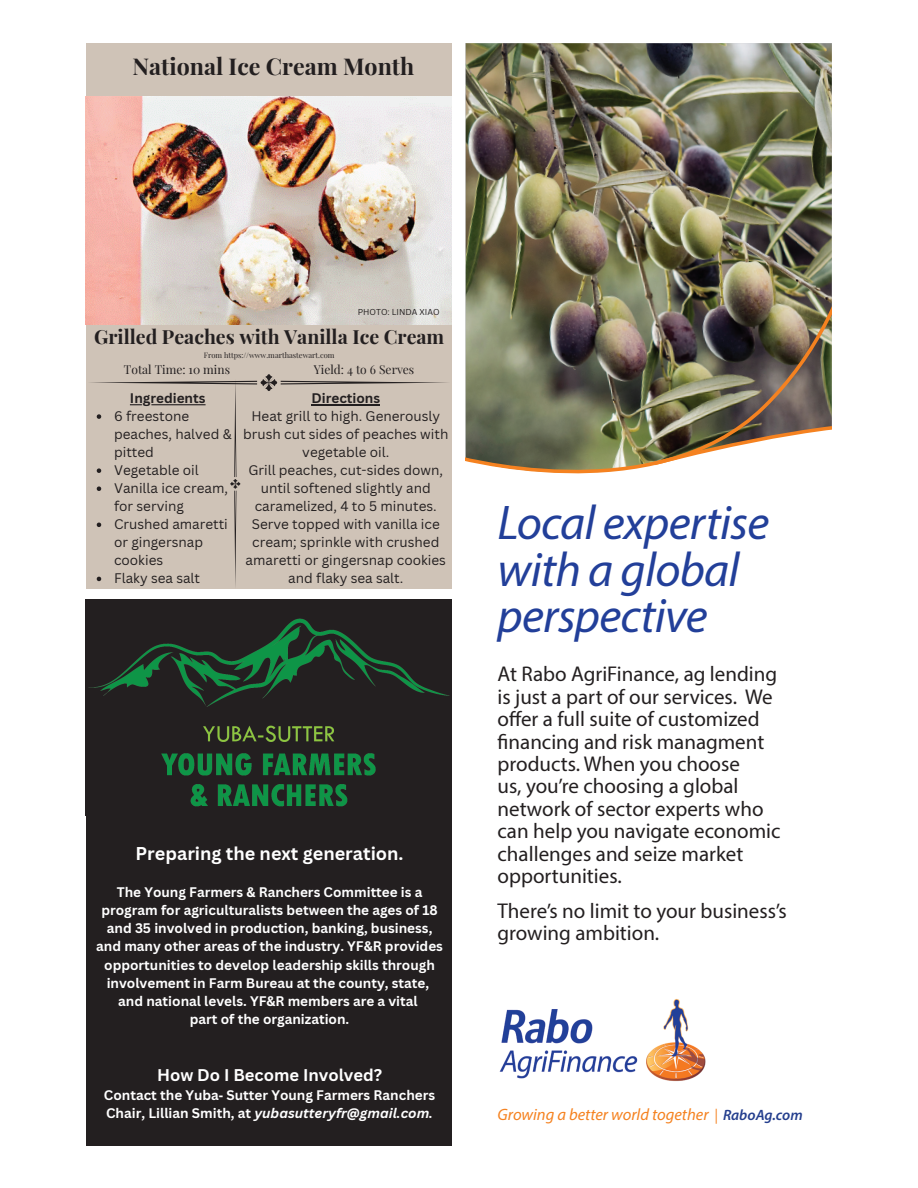
<style>
.page{position:relative;width:918px;height:1188px;background:#fff}
.page>*{position:absolute;margin:0;border:0;box-sizing:border-box;transform-origin:0 0}
.t1{font:italic 48px/46.5px "Myriadfor Rabobank";letter-spacing:-.015em;color:#223f99}
.t2{font:700 23.1px "Playfair Display";color:#231f20}
.t3{font:21px/22.5px "Myriadfor Rabobank";color:#231f20}
.t4{font:700 19.5px "Playfair Display";color:#231f20}
.t5{font:700 18px "Canva Sans";color:#fff}
.t6{font:italic 16.5px "Myriad Pro";color:#f58220}
.t7{font:700 16.5px "Canva Sans";color:#fff}
.t8{font:700 13.5px/18px "Canva Sans";color:#fff;text-align:center}
.t9{font:13.5px/18px "Canva Sans";color:#231f20}
.t10{font:700 13.5px "Canva Sans";color:#231f20}
.t11{font:12px "Playfair Display";color:#231f20}
.t12{font:8.4px "Canva Sans";color:#231f20}
.t13{font:7.5px "Playfair Display";color:#231f20}
.s1{font-family:"Noto Sans"}
.s2{font-style:italic}
.s3{font-size:15px}
.s4{font-weight:600;font-size:15px;color:#253f8e}
</style>
<div class="page">
<div style="left:86px;top:43px;width:365px;height:546px;background:#cfc3b7"></div>
<img style="left:86px;top:96px;width:365px;height:228px">
<svg style="left:90px;top:374px;width:358px;height:212px"></svg>
<img style="left:499px;top:999px;width:207px;height:83px">
<img style="left:466px;top:43px;width:366px;height:99px">
<img style="left:466px;top:142px;width:366px;height:332px">
<svg style="left:651px;top:416px;width:181px;height:51px"></svg>
<div style="left:86px;top:600px;width:365px;height:546px;background:#231f20"></div>
<img style="left:88px;top:618px;width:362px;height:189px">
<h2 class="t2" style="left:133px;top:48px;width:283px">National Ice Cream Month</h2>
<p class="t12" style="left:358px;top:306px;width:83px">PHOTO: LINDA XIAO</p>
<h3 class="t4" style="left:94px;top:322px;width:352px">Grilled Peaches with Vanilla Ice Cream</h3>
<p class="t13" style="left:204px;top:349px;width:132px">From https://www.marthastewart.com</p>
<p class="t11" style="left:124px;top:360px;width:108px">Total Time: 10 mins</p>
<p class="t11" style="left:314px;top:360px;width:102px">Yield: 4 to 6 Serves</p>
<p class="t9" style="left:114px;top:407px;width:119px">6 freestone peaches, halved &amp; pitted<br>Vegetable oil<br>Vanilla ice cream, for serving<br>Crushed amaretti or gingersnap cookies<br>Flaky sea salt</p>
<p class="t10" style="left:130px;top:390px;width:77px">Ingredients</p>
<p class="t10" style="left:311px;top:390px;width:70px">Directions</p>
<p class="t9" style="left:243px;top:407px;width:207px;text-align:center">Heat grill to high. Generously brush cut sides of peaches with vegetable oil.<br>Grill peaches, cut-sides down, until softened slightly and caramelized, 4 to 5 minutes.<br>Serve topped with vanilla ice cream; sprinkle with crushed amaretti or gingersnap cookies and flaky sea salt.</p>
<h3 class="t5" style="left:136px;top:843px;width:270px">Preparing the next generation.</h3>
<p class="t8" style="left:96px;top:884px;width:348px">The Young Farmers &amp; Ranchers Committee is a program for agriculturalists between the ages of 18 and 35 involved in production, banking, business, and many other areas of the industry. YF&amp;R provides opportunities to develop leadership skills through involvement in Farm Bureau at the county, state, and national levels. YF&amp;R members are a vital<br>part of the organization.</p>
<p class="t7" style="left:157px;top:1065px;width:227px">How Do I Become Involved?</p>
<p class="t8" style="left:104px;top:1087px;width:333px;text-align:left">Contact the Yuba<span class="s1">‐</span> Sutter Young Farmers Ranchers<br>Chair, Lillian Smith, at <span class="s2">yubasutteryfr@gmail.com.</span></p>
<h1 class="t1" style="left:498px;top:499px;width:273px">Local expertise with a global perspective</h1>
<p class="t3" style="left:498px;top:662px;width:284px">At Rabo AgriFinance, ag lending is just a part of our services. We offer a full suite of customized financing and risk managment products. When you choose<br>us, you’re choosing a global network of sector experts who can help you navigate economic challenges and seize market opportunities.</p>
<h3 class="t3" style="left:498px;top:899px;width:291px">There’s no limit to your business’s growing ambition.</h3>
<p class="t6" style="left:498px;top:1104px;width:307px">Growing a better world together <span class="s3">|</span> <span class="s4">RaboAg.com</span></p>
</div>
